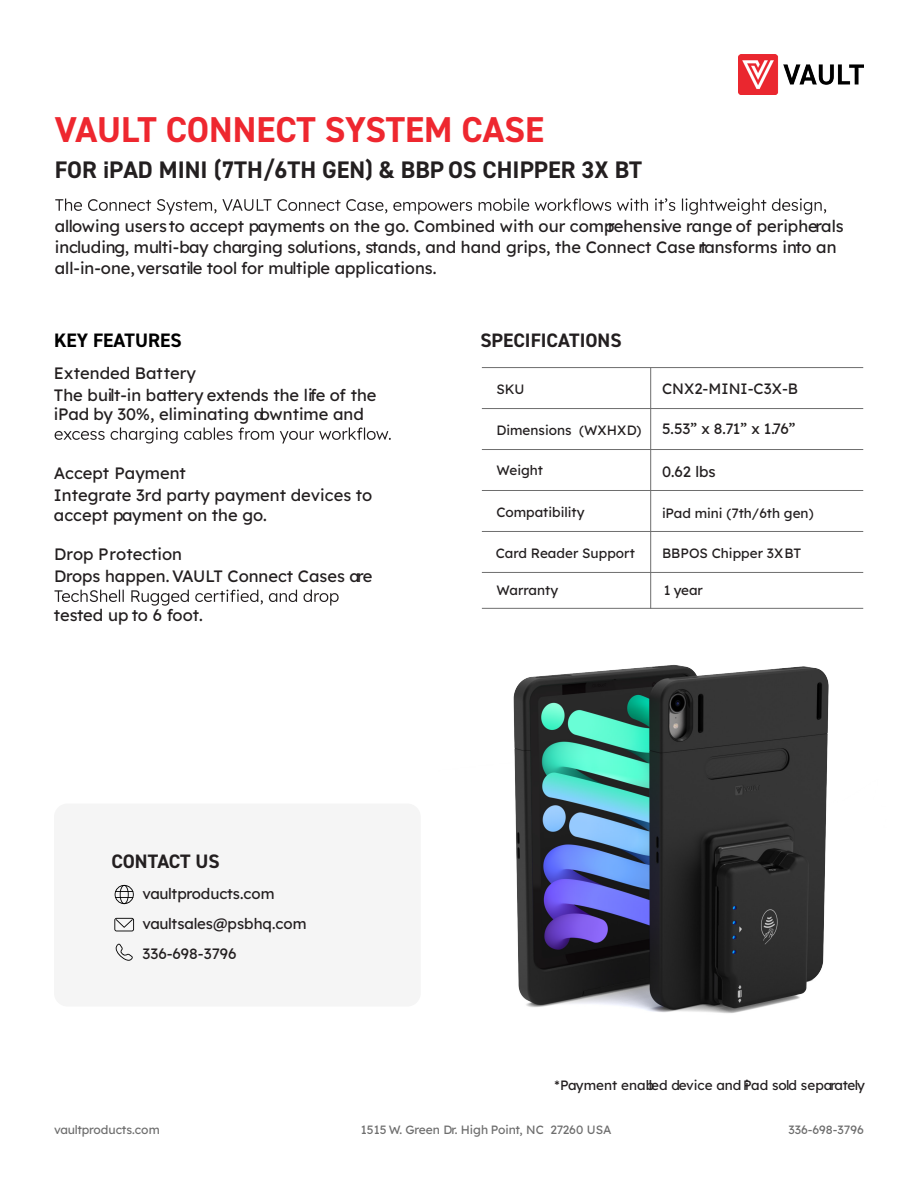
<style>
.page{position:relative;width:918px;height:1188px;background:#fff}
.page>*{position:absolute;margin:0;border:0;box-sizing:border-box;transform-origin:0 0}
.t1{font:700 36px "DIN2014";color:#ee272f}
.t2{font:700 24px "DIN2014";color:#231f20}
.t3{font:700 19.5px "DIN2014";color:#231f20}
.t4{font:700 19.5px "DIN2014";color:#000}
.t5{font:16.5px/21px "Lexend";color:#231f20}
.t6{font:15px/30px "Lexend";color:#231f20}
.t7{font:13.5px "Lexend";color:#231f20}
.t8{font:12px "Lexend";color:#6e6e6e}
</style>
<div class="page">
<img style="left:738px;top:54px;width:126px;height:40px">
<hr style="left:482px;top:408px;width:381px;height:1px;background:#6e6e6e">
<hr style="left:482px;top:449px;width:381px;height:1px;background:#6e6e6e">
<hr style="left:482px;top:490px;width:381px;height:1px;background:#6e6e6e">
<hr style="left:482px;top:367px;width:381px;height:1px;background:#6e6e6e">
<hr style="left:482px;top:531px;width:381px;height:1px;background:#6e6e6e">
<hr style="left:482px;top:572px;width:381px;height:1px;background:#6e6e6e">
<img style="left:513px;top:664px;width:316px;height:349px">
<div style="left:54px;top:804px;width:367px;height:203px;background:#f5f5f5;border-radius:14px"></div>
<svg style="left:114px;top:918px;width:20px;height:13px"></svg>
<svg style="left:116px;top:944px;width:17px;height:17px"></svg>
<svg style="left:115px;top:885px;width:19px;height:19px"></svg>
<svg style="left:55px;top:198px;width:771px;height:17px"></svg>
<hr style="left:650px;top:368px;width:1px;height:241px;background:#6e6e6e">
<hr style="left:482px;top:608px;width:381px;height:1px;background:#6e6e6e">
<svg style="left:54px;top:590px;width:285px;height:16px"></svg>
<svg style="left:55px;top:427px;width:336px;height:17px"></svg>
<h1 class="t1" style="left:55px;top:106px;width:491px">VAULT CONNECT SYSTEM CASE</h1>
<h2 class="t2" style="left:55px;top:154px;width:589px">FOR iPAD MINI (7TH/6TH GEN) &amp; BBP OS CHIPPER 3X BT</h2>
<p class="t5" style="left:55px;top:214px;width:790px">allowing users to accept payments on the go. Combined with our comprehensive range of peripherals including, multi-bay charging solutions, stands, and hand grips, the Connect Case transforms into an all-in-one, versatile tool for multiple applications.</p>
<p class="t4" style="left:54px;top:327px;width:129px">KEY FEATURES</p>
<p class="t5" style="left:54px;top:361px;width:324px;line-height:22.2px">Extended Battery<br>The built-in battery extends the life of the</p>
<p class="t5" style="left:54px;top:403px;width:311px">iPad by 30%, eliminating downtime and</p>
<p class="t5" style="left:54px;top:461px;width:320px;line-height:22.2px">Accept Payment<br>Integrate 3rd party payment devices to</p>
<p class="t5" style="left:54px;top:503px;width:215px">accept payment on the go.</p>
<p class="t5" style="left:54px;top:542px;width:320px;line-height:22px">Drop Protection<br>Drops happen. VAULT Connect Cases are</p>
<p class="t5" style="left:54px;top:604px;width:150px">tested up to 6 foot.</p>
<p class="t3" style="left:111px;top:849px;width:110px">CONTACT US</p>
<p class="t6" style="left:142px;top:878px;width:166px">vaultproducts.com vaultsales@psbhq.com<br>336-698-3796</p>
<p class="t3" style="left:480px;top:327px;width:143px">SPECIFICATIONS</p>
<p class="t7" style="left:496px;top:379px;width:30px">SKU</p>
<p class="t7" style="left:496px;top:420px;width:147px">Dimensions (WXHX D)</p>
<p class="t7" style="left:496px;top:461px;width:48px">Weight</p>
<p class="t7" style="left:496px;top:502px;width:90px">Compatibility</p>
<p class="t7" style="left:496px;top:543px;width:141px">Card Reader Support</p>
<p class="t6" style="left:662px;top:373px;width:138px">CNX2-MINI-C3X-B</p>
<p class="t6" style="left:662px;top:413px;width:135px">5.53” x 8.71” x 1.76”</p>
<p class="t6" style="left:662px;top:456px;width:55px">0.62 lbs</p>
<p class="t7" style="left:662px;top:503px;width:153px">iPad mini (7th/6th gen)</p>
<p class="t7" style="left:662px;top:543px;width:141px">BBPOS Chipper 3X BT</p>
<p class="t7" style="left:496px;top:581px;width:63px">Warranty</p>
<p class="t7" style="left:664px;top:581px;width:41px">1 year</p>
<p class="t7" style="left:555px;top:1076px;width:312px">*Payment enabled device and iPad sold separately</p>
<p class="t8" style="left:54px;top:1121px;width:107px">vaultproducts.com</p>
<p class="t8" style="left:361px;top:1121px;width:252px">1515 W. Green Dr. High Point, NC 27260 USA</p>
<p class="t8" style="left:788px;top:1121px;width:77px">336-698-3796</p>
</div>
